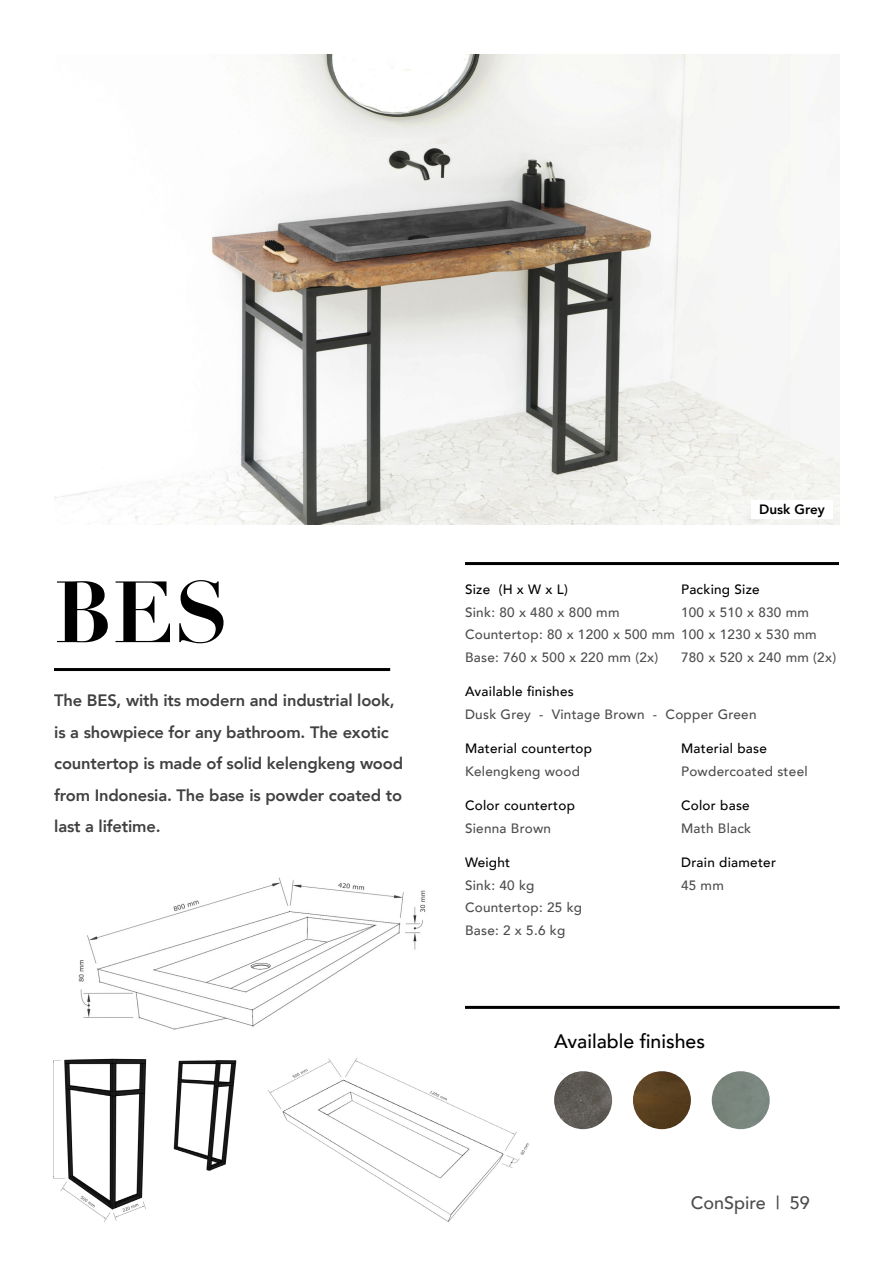
<style>
.page{position:relative;width:893px;height:1263px;background:#fff}
.page>*{position:absolute;margin:0;border:0;box-sizing:border-box;transform-origin:0 0}
.t1{font:700 85.2px "Didot";color:#000}
.t2{font:500 19.5px "Avenir";color:#000}
.t3{font:500 18px "Avenir";color:#4d4d4d}
.t4{font:800 16.5px/31.5px "Avenir";letter-spacing:-.01em;color:#000}
.t5{font:500 13.5px "Avenir";letter-spacing:.02em;color:#4d4d4d}
.t6{font:500 13.5px "Avenir";letter-spacing:.02em;color:#000}
.t7{font:800 13.5px "Avenir";color:#000}
</style>
<div class="page">
<img style="left:633px;top:1071px;width:58px;height:58px;border-radius:29px">
<img style="left:554px;top:1071px;width:58px;height:58px;border-radius:29px">
<img style="left:54px;top:54px;width:785px;height:470px">
<hr style="left:54px;top:668px;width:336px;height:3px;background:#000">
<hr style="left:465px;top:562px;width:374px;height:3px;background:#000">
<hr style="left:465px;top:1006px;width:375px;height:3px;background:#000">
<img style="left:78px;top:877px;width:348px;height:153px">
<img style="left:53px;top:1058px;width:184px;height:164px">
<img style="left:268px;top:1058px;width:261px;height:164px">
<div style="left:752px;top:500px;width:80px;height:19px;background:#fff"></div>
<div style="left:712px;top:1071px;width:58px;height:58px;background:#7a867e;border-radius:29px"></div>
<p class="t1" style="left:54px;top:558px;width:177px">BES</p>
<p class="t4" style="left:54px;top:684px;width:350px">The BES, with its modern and industrial look, is a showpiece for any bathroom. The exotic countertop is made of solid kelengkeng wood from Indonesia. The base is powder coated to last a lifetime.</p>
<p class="t7" style="left:759px;top:499px;width:67px">Dusk Grey</p>
<p class="t6" style="left:465px;top:578px;width:104px">Size (H x W x L)</p>
<p class="t6" style="left:681px;top:578px;width:80px">Packing Size</p>
<p class="t5" style="left:465px;top:600px;width:156px">Sink: 80 x 480 x 800 mm</p>
<p class="t5" style="left:681px;top:600px;width:129px">100 x 510 x 830 mm</p>
<p class="t5" style="left:465px;top:623px;width:353px">Countertop: 80 x 1200 x 500 mm 100 x 1230 x 530 mm</p>
<p class="t5" style="left:465px;top:645px;width:195px">Base: 760 x 500 x 220 mm (2x)</p>
<p class="t5" style="left:681px;top:645px;width:157px">780 x 520 x 240 mm (2x)</p>
<p class="t6" style="left:465px;top:680px;width:110px">Available finishes</p>
<p class="t5" style="left:465px;top:702px;width:293px">Dusk Grey - Vintage Brown - Copper Green</p>
<p class="t6" style="left:465px;top:737px;width:129px">Material countertop</p>
<p class="t6" style="left:681px;top:737px;width:87px">Material base</p>
<p class="t5" style="left:465px;top:759px;width:117px">Kelengkeng wood</p>
<p class="t5" style="left:681px;top:759px;width:128px">Powdercoated steel</p>
<p class="t6" style="left:465px;top:794px;width:111px">Color countertop</p>
<p class="t6" style="left:681px;top:794px;width:70px">Color base</p>
<p class="t5" style="left:465px;top:816px;width:88px">Sienna Brown</p>
<p class="t5" style="left:681px;top:816px;width:72px">Math Black</p>
<p class="t6" style="left:465px;top:851px;width:47px">Weight</p>
<p class="t6" style="left:681px;top:851px;width:97px">Drain diameter</p>
<p class="t5" style="left:465px;top:873px;width:71px">Sink: 40 kg</p>
<p class="t5" style="left:681px;top:873px;width:44px">45 mm</p>
<p class="t5" style="left:465px;top:896px;width:119px">Countertop: 25 kg</p>
<p class="t5" style="left:465px;top:918px;width:102px">Base: 2 x 5.6 kg</p>
<p class="t2" style="left:554px;top:1024px;width:152px">Available finishes</p>
<p class="t3" style="left:691px;top:1187px;width:121px">ConSpire | 59</p>
</div>
